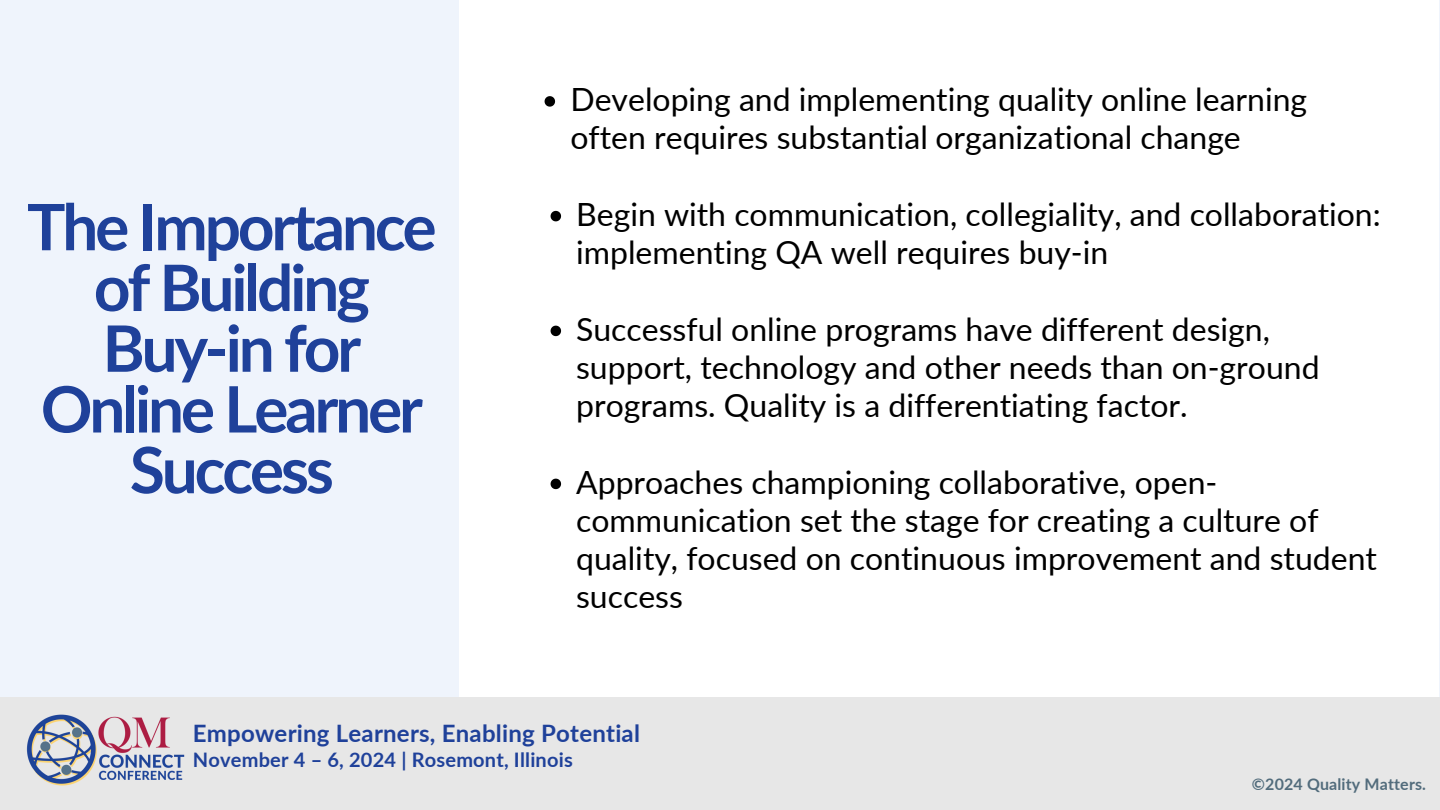
<style>
.page{position:relative;width:1440px;height:810px;background:#eff4fc}
.page>*{position:absolute;margin:0;border:0;box-sizing:border-box;transform-origin:0 0}
.t1{font:700 64px/60.8px "Lato";letter-spacing:-.05em;color:#1f419a;text-align:center}
.t2{font:32px/38.2px "Lato";color:#000}
.t3{font:700 24px "Lato";letter-spacing:.01em;color:#1f419a}
.t4{font:700 20px "Lato";letter-spacing:.01em;color:#1f419a}
.t5{font:700 16px "Lato";letter-spacing:.01em;color:#526c7c}
</style>
<div class="page">
<div style="left:460px;top:0;width:979px;height:696px;background:#fff"></div>
<svg style="left:545px;top:96px;width:10px;height:11px"></svg>
<svg style="left:551px;top:211px;width:10px;height:10px"></svg>
<svg style="left:551px;top:326px;width:10px;height:10px"></svg>
<svg style="left:551px;top:479px;width:10px;height:10px"></svg>
<div style="left:0;top:697px;width:1440px;height:113px;background:#e7e7e7"></div>
<img style="left:26px;top:714px;width:159px;height:72px">
<h1 class="t1" style="left:27px;top:195px;width:411px">The Importance of Building<br>Buy-in for<br>Online Learner<br>Success</h1>
<p class="t2" style="left:570px;top:80px;width:738px">Developing and implementing quality online learning often requires substantial organizational change</p>
<p class="t2" style="left:576px;top:194px;width:806px">Begin with communication, collegiality, and collaboration: implementing QA well requires buy-in</p>
<p class="t2" style="left:576px;top:309px;width:745px">Successful online programs have different design, support, technology and other needs than on-ground programs. Quality is a differentiating factor.</p>
<p class="t2" style="left:576px;top:462px;width:802px">Approaches championing collaborative, open&shy;communication set the stage for creating a culture of quality, focused on continuous improvement and student success</p>
<p class="t3" style="left:193px;top:718px;width:449px">Empowering Learners, Enabling Potential</p>
<p class="t4" style="left:193px;top:747px;width:381px">November 4 – 6, 2024 | Rosemont, Illinois</p>
<h3 class="t5" style="left:1252px;top:774px;width:176px">©2024 Quality Matters.</h3>
</div>
